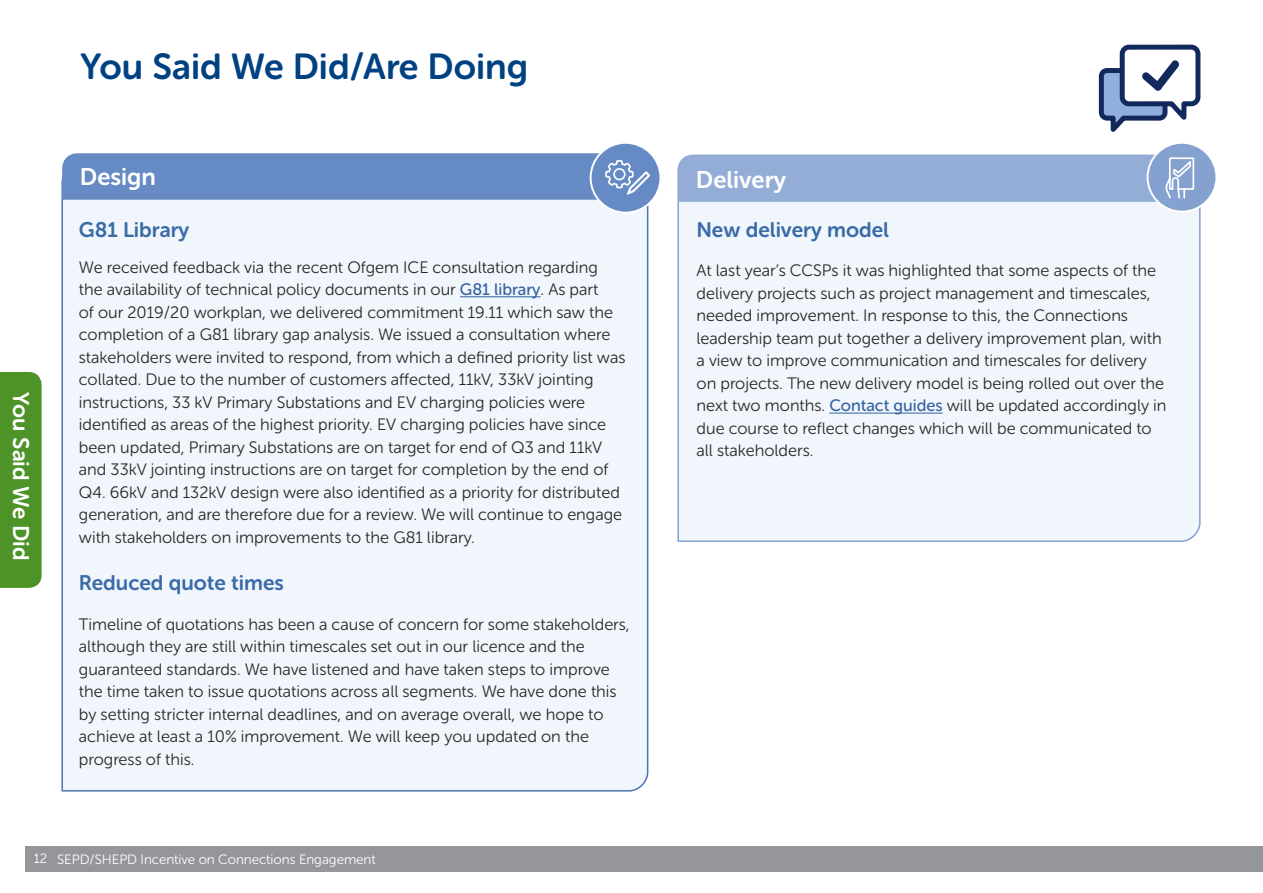
<style>
.page{position:relative;width:1263px;height:893px;background:#fff}
.page>*{position:absolute;margin:0;border:0;box-sizing:border-box;transform-origin:0 0}
.t1{font:36px "Museo Sans Rounded 700";color:#004182}
.t2{font:24px "Museo Sans Rounded 700";color:#fff}
.t3{font:22.5px "Museo Sans Rounded 700";color:#fff}
.t4{font:21px "Museo Sans Rounded 700";color:#3a6ba7}
.t5{font:16.5px/22.5px "Museo Sans Rounded 300";color:#282827}
.t6{font:13.5px "Museo Sans Rounded 300";color:#fff}
.s1{font-family:"Museo Sans Rounded 500";color:#3361a0}
</style>
<div class="page">
<div style="left:677px;top:154px;width:524px;height:388px;background:#f1f6fc"></div>
<div style="left:61px;top:178px;width:588px;height:614px;background:#f1f6fc"></div>
<hr style="left:460px;top:296px;width:81px;height:1px;background:#3361a0">
<div style="left:0;top:372px;width:42px;height:216px;background:#4e9328"></div>
<svg style="left:1098px;top:44px;width:103px;height:88px"></svg>
<hr style="left:829px;top:413px;width:114px;height:1px;background:#3361a0">
<div style="left:1147px;top:143px;width:69px;height:69px;background:#85a1d0;border-radius:50%"></div>
<div style="left:1146px;top:142px;width:71px;height:71px;border:2px solid #fff;border-radius:50%"></div>
<svg style="left:678px;top:155px;width:517px;height:47px;background:#95aed6"></svg>
<div style="left:591px;top:143px;width:69px;height:70px;background:#668ac4;border-radius:50%"></div>
<div style="left:590px;top:142px;width:71px;height:72px;border:2px solid #fff;border-radius:50%"></div>
<div style="left:62px;top:153px;width:590px;height:47px;background:#668ac4"></div>
<div style="left:26px;top:847px;width:1237px;height:25px;background:#94969a"></div>
<h1 class="t1" style="left:81px;top:46px;width:449px">You Said We Did/Are Doing</h1>
<h3 class="t3" style="left:33px;top:392px;width:170px;rotate:90deg">You Said We Did</h3>
<h2 class="t2" style="left:80px;top:164px;width:78px">Design</h2>
<h2 class="t2" style="left:696px;top:166px;width:92px">Delivery</h2>
<p class="t4" style="left:79px;top:218px;width:112px">G81 Library</p>
<p class="t5" style="left:79px;top:256px;width:548px">We received feedback via the recent Ofgem ICE consultation regarding the availability of technical policy documents in our <span class="s1">G81 library</span>. As part<br>of our 2019/20 workplan, we delivered commitment 19.11 which saw the completion of a G81 library gap analysis. We issued a consultation where stakeholders were invited to respond, from which a defined priority list was collated. Due to the number of customers affected, 11kV, 33kV jointing instructions, 33 kV Primary Substations and EV charging policies were identified as areas of the highest priority. EV charging policies have since been updated, Primary Substations are on target for end of Q3 and 11kV and 33kV jointing instructions are on target for completion by the end of Q4. 66kV and 132kV design were also identified as a priority for distributed generation, and are therefore due for a review. We will continue to engage with stakeholders on improvements to the G81 library.</p>
<p class="t4" style="left:79px;top:571px;width:206px">Reduced quote times</p>
<p class="t5" style="left:79px;top:613px;width:552px">Timeline of quotations has been a cause of concern for some stakeholders, although they are still within timescales set out in our licence and the guaranteed standards. We have listened and have taken steps to improve the time taken to issue quotations across all segments. We have done this by setting stricter internal deadlines, and on average overall, we hope to achieve at least a 10% improvement. We will keep you updated on the progress of this.</p>
<p class="t4" style="left:696px;top:218px;width:194px">New delivery model</p>
<p class="t5" style="left:696px;top:260px;width:471px">At last year’s CCSPs it was highlighted that some aspects of the delivery projects such as project management and timescales, needed improvement. In response to this, the Connections leadership team put together a delivery improvement plan, with a view to improve communication and timescales for delivery on projects. The new delivery model is being rolled out over the next two months. <span class="s1">Contact guides</span> will be updated accordingly in due course to reflect changes which will be communicated to all stakeholders.</p>
<p class="t6" style="left:34px;top:852px;width:343px">12 SEPD/SHEPD Incentive on Connections Engagement</p>
</div>
